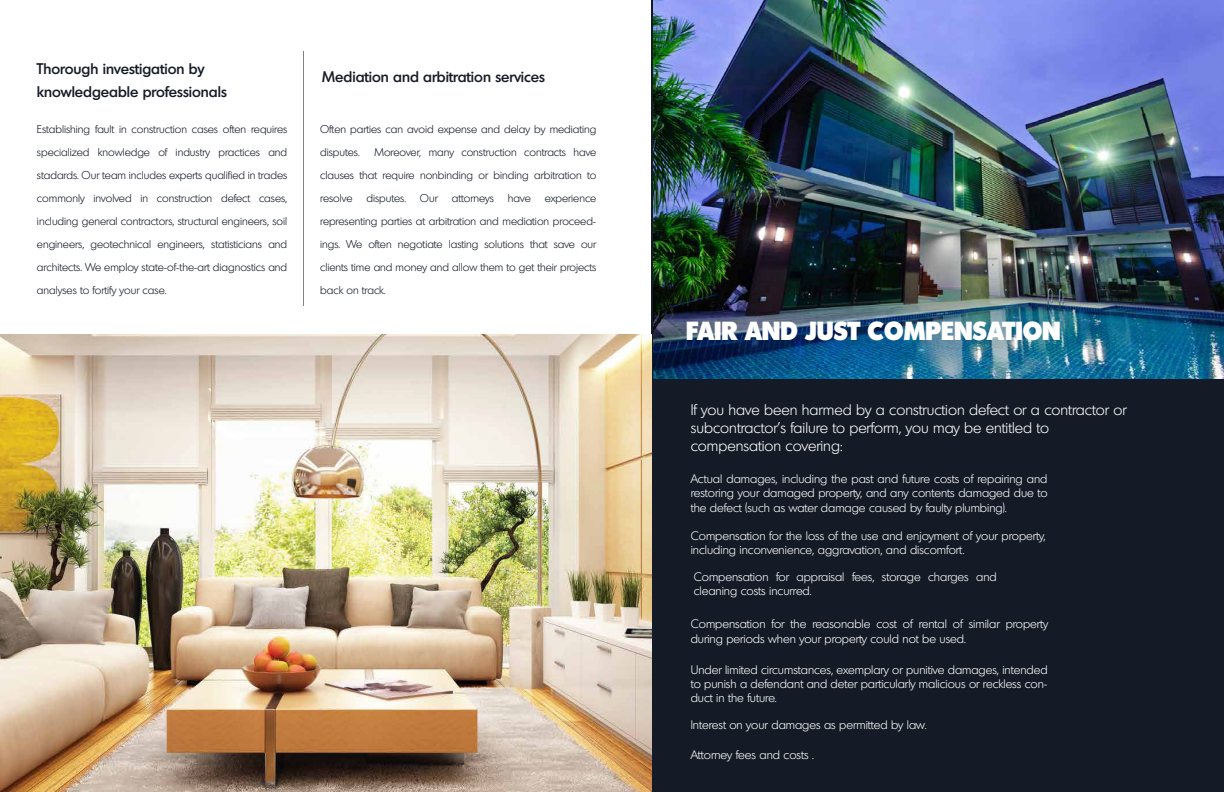
<style>
.page{position:relative;width:1224px;height:792px;background:#fff}
.page>*{position:absolute;margin:0;border:0;box-sizing:border-box;transform-origin:0 0}
.t1{font:800 25.4px "Montreal";color:#fff}
.t2{font:300 15px/18px "Montreal";color:#fff}
.t3{font:500 15px/23px "Montreal";color:#141a26}
.t4{font:300 12px/14.4px "Montreal";color:#fff}
.t5{font:300 11px/23px "Montreal";color:#141a26;text-align:justify}
</style>
<div class="page">
<div style="left:651px;top:0;width:573px;height:792px;background:#141a26"></div>
<img style="left:654px;top:0;width:570px;height:378px">
<img style="left:0;top:335px;width:651px;height:457px">
<hr style="left:303px;top:51px;width:1px;height:255px;background:#808285">
<h2 class="t3" style="left:37px;top:56px;width:191px">Thorough investigation by knowledgeable professionals</h2>
<h2 class="t3" style="left:322px;top:65px;width:224px">Mediation and arbitration services</h2>
<p class="t5" style="left:37px;top:117px;width:252px">Establishing fault in construction cases often requires specialized knowledge of industry practices and stadards. Our team includes experts qualified in trades commonly involved in construction defect cases, including general contractors, structural engineers, soil engineers, geotechnical engineers, statisticians and architects. We employ state-of-the-art diagnostics and analyses to fortify your case.</p>
<p class="t5" style="left:320px;top:117px;width:278px">Often parties can avoid expense and delay by mediating disputes.</p>
<p class="t5" style="left:320px;top:140px;width:278px;text-indent:54px">Moreover, many construction contracts have clauses that require nonbinding or binding arbitration to resolve</p>
<p class="t5" style="left:366px;top:186px;width:41px">disputes.</p>
<p class="t5" style="left:420px;top:186px;width:19px">Our</p>
<p class="t5" style="left:452px;top:186px;width:44px">attorneys</p>
<p class="t5" style="left:508px;top:186px;width:24px">have</p>
<p class="t5" style="left:320px;top:186px;width:278px;text-indent:225px">experience representing parties at arbitration and mediation proceed&shy;ings. We often negotiate lasting solutions that save our clients time and money and allow them to get their projects back on track.</p>
<h1 class="t1" style="left:686px;top:314px;width:376px">FAIR AND JUST COMPENSATION</h1>
<h2 class="t2" style="left:691px;top:401px;width:437px">If you have been harmed by a construction defect or a contractor or subcontractor’s failure to perform, you may be entitled to compensation covering:</h2>
<p class="t4" style="left:691px;top:471px;width:358px;text-align:justify">Actual damages, including the past and future costs of repairing and restoring your damaged property, and any contents damaged due to the defect (such as water damage caused by faulty plumbing).</p>
<p class="t4" style="left:691px;top:528px;width:356px">Compensation for the loss of the use and enjoyment of your property, including inconvenience, aggravation, and discomfort.</p>
<p class="t4" style="left:694px;top:569px;width:305px">Compensation for appraisal fees, storage charges and cleaning costs incurred.</p>
<p class="t4" style="left:691px;top:617px;width:359px">Compensation for the reasonable cost of rental of similar property during periods when your property could not be used.</p>
<p class="t4" style="left:691px;top:662px;width:358px;text-align:justify">Under limited circumstances, exemplary or punitive damages, intended to punish a defendant and deter particularly malicious or reckless con&shy;duct in the future.</p>
<p class="t4" style="left:691px;top:717px;width:237px">Interest on your damages as permitted by law.</p>
<p class="t4" style="left:691px;top:748px;width:125px">Attorney fees and costs .</p>
</div>
